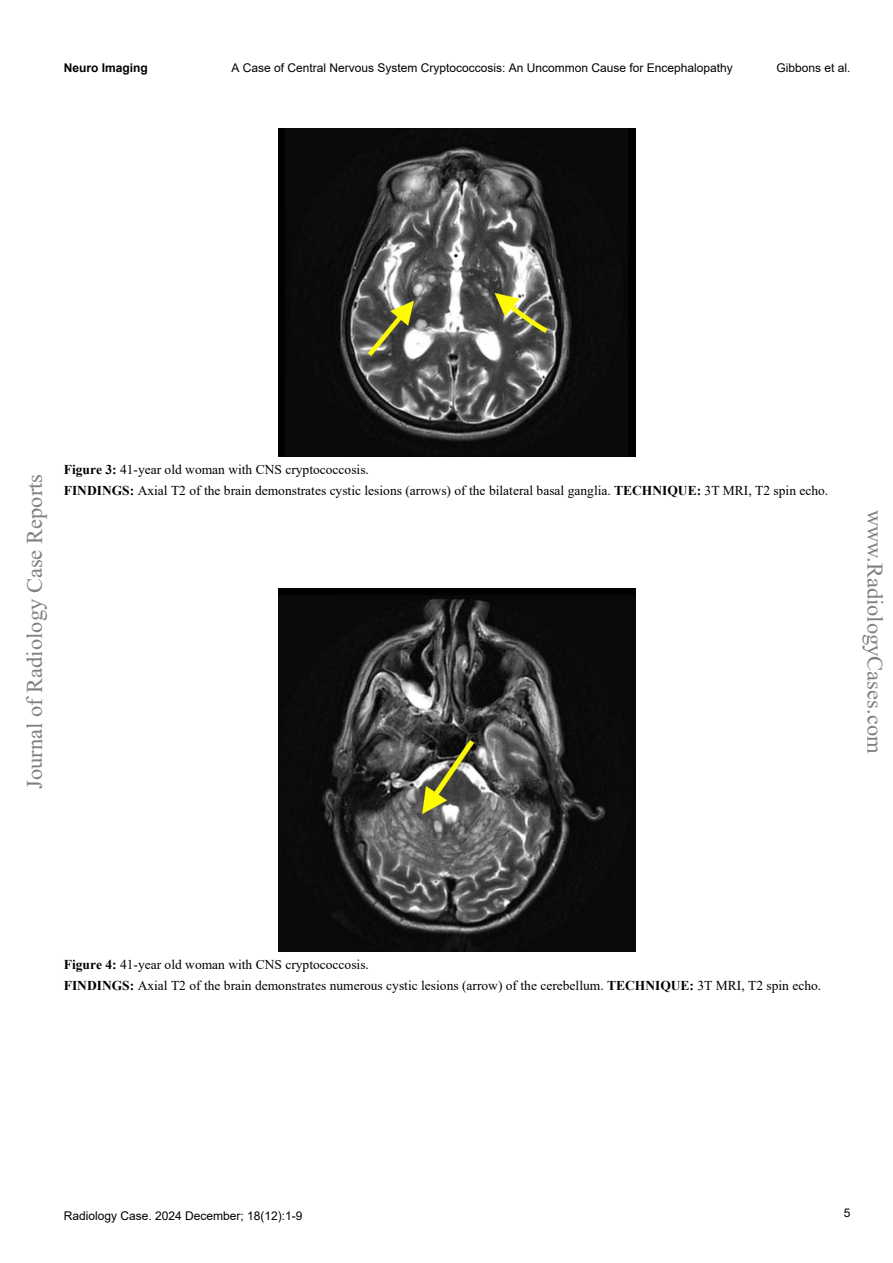
<style>
.page{position:relative;width:893px;height:1263px;background:#fff}
.page>*{position:absolute;margin:0;border:0;box-sizing:border-box;transform-origin:0 0}
.t1{font:22.5px "Times New Roman";color:#7f8080}
.t2{font:13.5px/20.4px "Times New Roman";color:#000}
.t3{font:12px "Arial";color:#000}
.t4{font:700 12px "Arial";color:#000}
.s1{font-weight:700}
</style>
<div class="page">
<img style="left:278px;top:588px;width:358px;height:363px">
<img style="left:278px;top:129px;width:358px;height:327px">
<p class="t4" style="left:64px;top:60px;width:86px">Neuro Imaging</p>
<p class="t3" style="left:231px;top:60px;width:503px">A Case of Central Nervous System Cryptococcosis: An Uncommon Cause for Encephalopathy</p>
<p class="t3" style="left:776px;top:60px;width:76px">Gibbons et al.</p>
<h1 class="t1" style="left:19px;top:789px;width:316px;rotate:-90deg">Journal of Radiology Case Reports</h1>
<p class="t2" style="left:64px;top:459px;width:766px"><span class="s1">Figure 3:</span> 41-year old woman with CNS cryptococcosis.<br><span class="s1">FINDINGS:</span> Axial T2 of the brain demonstrates cystic lesions (arrows) of the bilateral basal ganglia. <span class="s1">TECHNIQUE:</span> 3T MRI, T2 spin echo.</p>
<h1 class="t1" style="left:891px;top:510px;width:245px;rotate:90deg">www.RadiologyCases.com</h1>
<p class="t2" style="left:64px;top:954px;width:759px"><span class="s1">Figure 4:</span> 41-year old woman with CNS cryptococcosis.<br><span class="s1">FINDINGS:</span> Axial T2 of the brain demonstrates numerous cystic lesions (arrow) of the cerebellum. <span class="s1">TECHNIQUE:</span> 3T MRI, T2 spin echo.</p>
<p class="t3" style="left:64px;top:1208px;width:240px">Radiology Case. 2024 December; 18(12):1-9</p>
<p class="t3" style="left:844px;top:1204px;width:8px">5</p>
</div>
